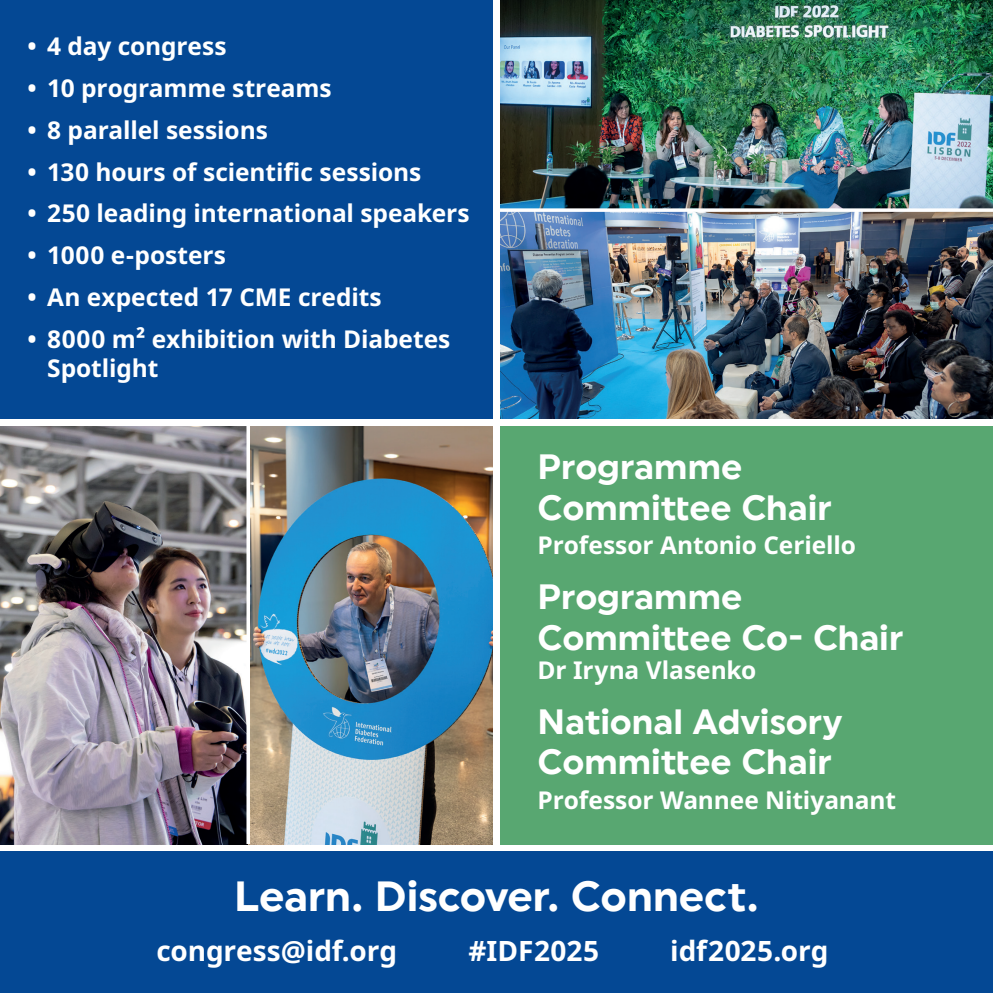
<style>
.page{position:relative;width:993px;height:993px;background:#fff}
.page>*{position:absolute;margin:0;border:0;box-sizing:border-box;transform-origin:0 0}
.t1{font:42px "Uniform Regular 2";color:#fff}
.t2{font:35px/40.2px "Uniform Regular 2";color:#fff}
.t3{font:700 28px "Noto Sans";color:#fff}
.t4{font:700 24.5px/29.4px "Noto Sans";letter-spacing:-.005em;color:#fff}
</style>
<div class="page">
<img style="left:500px;top:0;width:492px;height:418px">
<div style="left:496px;top:422px;width:496px;height:421px;background:#58a771"></div>
<div style="left:0;top:0;width:496px;height:422px;background:#044894"></div>
<img style="left:0;top:426px;width:493px;height:417px">
<div style="left:0;top:418px;width:992px;height:7px;background:#fff"></div>
<div style="left:493px;top:0;width:7px;height:945px;background:#fff"></div>
<div style="left:0;top:851px;width:992px;height:141px;background:#044894"></div>
<svg style="left:500px;top:208px;width:492px;height:4px"></svg>
<svg style="left:246px;top:426px;width:4px;height:417px"></svg>
<p class="t4" style="left:27px;top:32px;width:201px">• 4 day congress</p>
<p class="t4" style="left:27px;top:74px;width:306px">• 10 programme streams</p>
<p class="t4" style="left:27px;top:115px;width:242px">• 8 parallel sessions</p>
<p class="t4" style="left:27px;top:157px;width:395px">• 130 hours of scientific sessions</p>
<p class="t4" style="left:27px;top:199px;width:444px">• 250 leading international speakers</p>
<p class="t4" style="left:27px;top:241px;width:200px">• 1000 e-posters</p>
<p class="t4" style="left:27px;top:283px;width:356px">• An expected 17 CME credits</p>
<p class="t4" style="left:47px;top:324px;width:404px;text-indent:-20px">• 8000 m² exhibition with Diabetes<br>Spotlight</p>
<h2 class="t2" style="left:537px;top:446px;width:296px">Programme<br>Committee Chair</h2>
<p class="t4" style="left:537px;top:530px;width:320px">Professor Antonio Ceriello</p>
<h2 class="t2" style="left:537px;top:576px;width:367px">Programme<br>Committee Co- Chair</h2>
<p class="t4" style="left:537px;top:655px;width:220px">Dr Iryna Vlasenko</p>
<h2 class="t2" style="left:537px;top:701px;width:306px">National Advisory<br>Committee Chair</h2>
<p class="t4" style="left:537px;top:785px;width:360px">Professor Wannee Nitiyanant</p>
<h1 class="t1" style="left:234px;top:870px;width:526px">Learn. Discover. Connect.</h1>
<p class="t3" style="left:156px;top:934px;width:242px">congress@idf.org</p>
<p class="t3" style="left:468px;top:934px;width:132px">#IDF2025</p>
<p class="t3" style="left:670px;top:934px;width:160px">idf2025.org</p>
</div>
